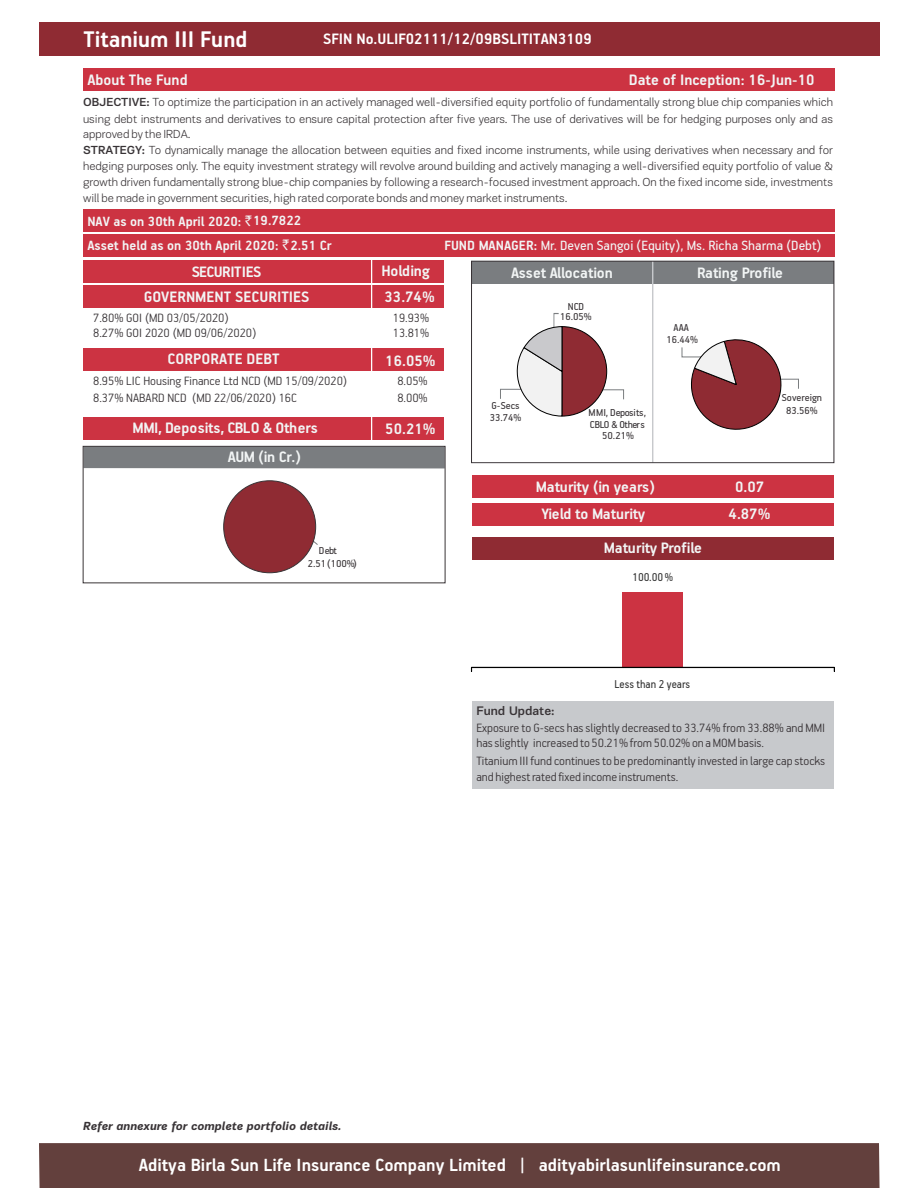
<style>
.page{position:relative;width:918px;height:1188px;background:#fff}
.page>*{position:absolute;margin:0;border:0;box-sizing:border-box;transform-origin:0 0}
.t1{font:700 25.35px "PF Handbook Pro";color:#fff}
.t2{font:700 19.8px "PF Handbook Pro";color:#fff}
.t3{font:700 16.95px "PF Handbook Pro";color:#f2f5f5}
.t4{font:700 16.95px "PF Handbook Pro";letter-spacing:-.02em;color:#f2f5f5}
.t5{font:700 16.95px "PF Handbook Pro";color:#fff}
.t6{font:700 16.95px "PF Handbook Pro";letter-spacing:-.03em;color:#f2f5f5}
.t7{font:700 15px/24px "PF Handbook Pro";color:#f2f5f5}
.t8{font:15px "PF Handbook Pro";color:#f2f5f5}
.t9{font:300 13.5px/15.3px "PF Handbook Pro";color:#383336}
.t10{font:12.75px "PF Handbook Pro";color:#333;scale:.93 1}
.t11{font:500 12.75px "PF Encore Sans Pro";color:#383336}
.t12{font:300 12px/15.9px "PF Encore Sans Pro";color:#383336}
.t13{font:italic 700 12px "PF Encore Sans Pro";color:#383336}
.t14{font:11.25px/11.4px "PF Handbook Pro";color:#383336;text-align:center}
.t15{font:11.25px/12.8px "PF Handbook Pro";letter-spacing:-.03em;color:#383336}
.s1{font-weight:500}
.s2{font-family:"Rupee";font-weight:400}
.s3{font-weight:700}
</style>
<div class="page">
<div style="left:39px;top:22px;width:841px;height:33px;background:#8f2b33"></div>
<div style="left:83px;top:286px;width:361px;height:22px;background:#cc3342"></div>
<div style="left:83px;top:349px;width:361px;height:22px;background:#cc3342"></div>
<div style="left:83px;top:260px;width:361px;height:22px;background:#cc3342"></div>
<div style="left:83px;top:68px;width:751px;height:23px;background:#cc3342"></div>
<div style="left:83px;top:210px;width:751px;height:22px;background:#cc3342"></div>
<div style="left:83px;top:235px;width:751px;height:22px;background:#cc3342"></div>
<div style="left:39px;top:1143px;width:841px;height:45px;background:#63403d"></div>
<div style="left:472px;top:261px;width:362px;height:22px;background:#7a7d80"></div>
<hr style="left:652px;top:261px;width:1px;height:202px;background:#c7c9cc">
<div style="left:471px;top:261px;width:363px;height:202px;border:1px solid #383336"></div>
<div style="left:472px;top:476px;width:362px;height:22px;background:#cc3342"></div>
<div style="left:472px;top:503px;width:362px;height:22px;background:#cc3342"></div>
<div style="left:472px;top:701px;width:361px;height:88px;background:#c7c9cc"></div>
<div style="left:472px;top:538px;width:362px;height:22px;background:#8f2b33"></div>
<div style="left:623px;top:592px;width:60px;height:76px;background:#cc3342"></div>
<svg style="left:471px;top:667px;width:364px;height:5px"></svg>
<svg style="left:681px;top:339px;width:118px;height:91px"></svg>
<div style="left:83px;top:418px;width:361px;height:22px;background:#cc3342"></div>
<div style="left:83px;top:446px;width:362px;height:22px;background:#7a7d80"></div>
<svg style="left:311px;top:538px;width:7px;height:9px"></svg>
<div style="left:83px;top:446px;width:362px;height:137px;border:1px solid #383336"></div>
<div style="left:223px;top:480px;width:93px;height:93px;background:#8f2b33;border:1px solid #383336;border-radius:50%"></div>
<svg style="left:500px;top:313px;width:124px;height:103px"></svg>
<hr style="left:371px;top:258px;width:1px;height:183px;background:#fff">
<h1 class="t1" style="left:84px;top:28px;width:165px">Titanium III Fund</h1>
<h3 class="t5" style="left:323px;top:31px;width:270px">SFIN No.ULIF02111/12/09BSLITITAN3109</h3>
<h3 class="t3" style="left:87px;top:72px;width:102px">About The Fund</h3>
<h3 class="t3" style="left:629px;top:72px;width:187px">Date of Inception: 16-Jun-10</h3>
<p class="t12" style="left:83px;top:96px;width:751px"><span class="s1">OBJECTIVE:</span> To optimize the participation in an actively managed well-diversified equity portfolio of fundamentally strong blue chip companies which using debt instruments and derivatives to ensure capital protection after five years. The use of derivatives will be for hedging purposes only and as approved by the IRDA.<br><span class="s1">STRATEGY:</span> To dynamically manage the allocation between equities and fixed income instruments, while using derivatives when necessary and for hedging purposes only. The equity investment strategy will revolve around building and actively managing a well-diversified equity portfolio of value &amp; growth driven fundamentally strong blue-chip companies by following a research-focused investment approach. On the fixed income side, investments will be made in government securities, high rated corporate bonds and money market instruments.</p>
<p class="t7" style="left:87px;top:210px;width:246px">NAV as on 30th April 2020: <span class="s2">`</span>19.7822<br>Asset held as on 30th April 2020: <span class="s2">`</span> 2.51 Cr</p>
<h3 class="t6" style="left:192px;top:264px;width:71px">SECURITIES</h3>
<h3 class="t3" style="left:382px;top:263px;width:50px">Holding</h3>
<h3 class="t3" style="left:144px;top:289px;width:167px">GOVERNMENT SECURITIES</h3>
<h3 class="t3" style="left:385px;top:289px;width:52px">33.74%</h3>
<p class="t9" style="left:93px;top:311px;width:137px">7.80% GOI (MD 03/05/2020)</p>
<p class="t9" style="left:393px;top:311px;width:38px">19.93%</p>
<p class="t9" style="left:93px;top:326px;width:165px">8.27% GOI 2020 (MD 09/06/2020)</p>
<p class="t9" style="left:393px;top:326px;width:38px">13.81%</p>
<p class="t9" style="left:93px;top:374px;width:255px">8.95% LIC Housing Finance Ltd NCD (MD 15/09/2020)</p>
<p class="t9" style="left:397px;top:374px;width:32px">8.05%</p>
<p class="t9" style="left:93px;top:391px;width:205px">8.37% NABARD NCD (MD 22/06/2020) 16C</p>
<p class="t9" style="left:397px;top:391px;width:32px">8.00%</p>
<h3 class="t3" style="left:168px;top:352px;width:114px">CORPORATE DEBT</h3>
<h3 class="t3" style="left:385px;top:353px;width:52px">16.05%</h3>
<h3 class="t4" style="left:133px;top:420px;width:187px">MMI, Deposits, CBLO &amp; Others</h3>
<h3 class="t3" style="left:385px;top:421px;width:52px">50.21%</h3>
<h3 class="t3" style="left:228px;top:449px;width:75px">AUM (in Cr.)</h3>
<p class="t14" style="left:308px;top:544px;width:50px;line-height:13px;text-align:left;text-indent:11px">Debt<br>2.51(100%)</p>
<p class="t8" style="left:444px;top:238px;width:378px"><span class="s3">FUND MANAGER:</span> Mr. Deven Sangoi (Equity), Ms. Richa Sharma (Debt)</p>
<h3 class="t3" style="left:511px;top:265px;width:103px">Asset Allocation</h3>
<h3 class="t4" style="left:697px;top:265px;width:87px">Rating Profile</h3>
<p class="t14" style="left:568px;top:302px;width:18px">NCD</p>
<p class="t14" style="left:560px;top:312px;width:33px">16.05%</p>
<p class="t14" style="left:666px;top:323px;width:33px">AAA<br>16.44%</p>
<p class="t14" style="left:492px;top:400px;width:30px">G-Secs</p>
<p class="t14" style="left:490px;top:413px;width:33px">33.74%</p>
<p class="t15" style="left:589px;top:406px;width:59px">MMI, Deposits,<br>CBLO &amp; Others</p>
<p class="t14" style="left:602px;top:431px;width:33px">50.21%</p>
<p class="t14" style="left:782px;top:392px;width:42px;line-height:12.3px">Sovereign<br>83.56%</p>
<h3 class="t3" style="left:536px;top:479px;width:121px">Maturity (in years)</h3>
<h3 class="t3" style="left:735px;top:480px;width:31px">0.07</h3>
<h3 class="t4" style="left:541px;top:507px;width:106px">Yield to Maturity</h3>
<h3 class="t3" style="left:729px;top:507px;width:43px">4.87%</h3>
<h3 class="t4" style="left:604px;top:540px;width:100px">Maturity Profile</h3>
<p class="t10" style="left:632px;top:572px;width:45px">100.00 %</p>
<p class="t11" style="left:476px;top:705px;width:80px">Fund Update:</p>
<p class="t10" style="left:614px;top:678px;width:83px">Less than 2 years</p>
<p class="t9" style="left:476px;top:721px;width:350px">Exposure to G-secs has slightly decreased to 33.74% from 33.88% and MMI has slightly increased to 50.21% from50.02%on a MOM basis.</p>
<p class="t9" style="left:476px;top:754px;width:350px">Titanium III fund continues to be predominantly invested in large cap stocks and highest rated fixed income instruments.</p>
<p class="t13" style="left:83px;top:1121px;width:260px">Refer annexure for complete portfolio details.</p>
<h2 class="t2" style="left:139px;top:1156px;width:644px">Aditya Birla Sun Life Insurance Company Limited | adityabirlasunlifeinsurance.com</h2>
</div>
